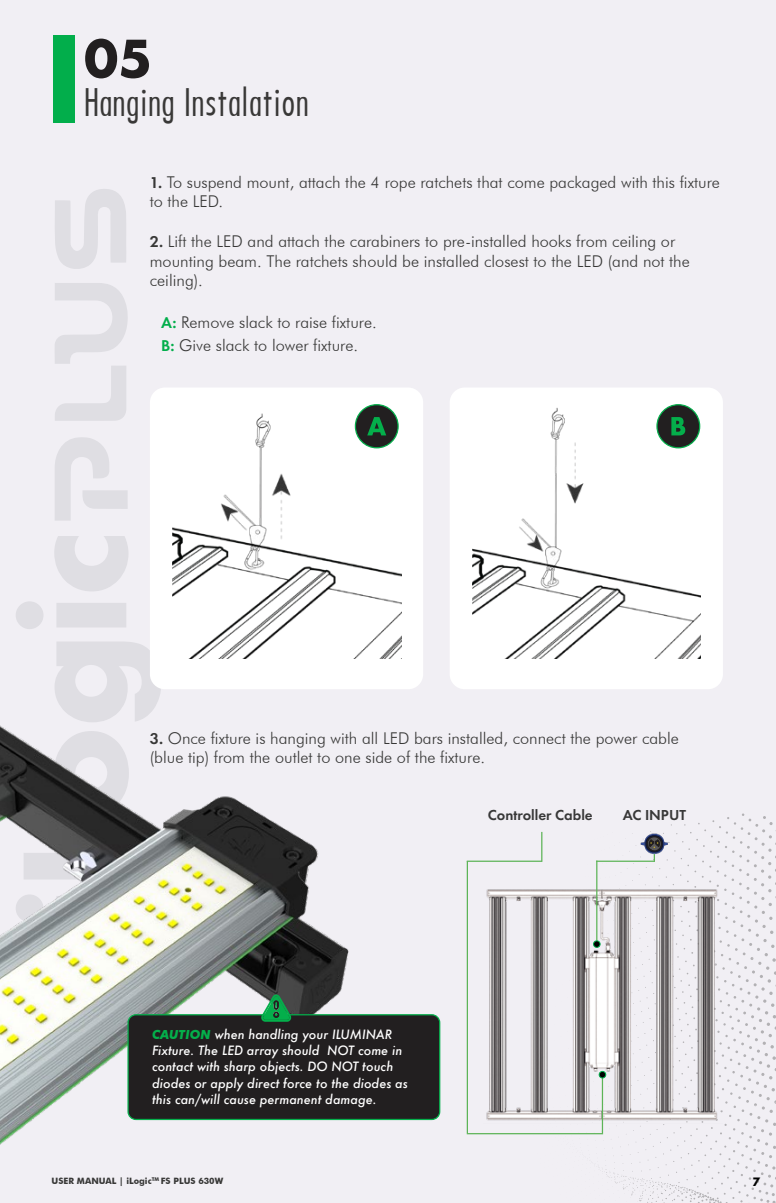
<style>
.page{position:relative;width:776px;height:1203px;background:#fff}
.page>*{position:absolute;margin:0;border:0;box-sizing:border-box;transform-origin:0 0}
.t1{font:700 50px "Futura";color:#221f20}
.t2{font:500 35px "Futura Cond";color:#393837}
.t3{font:300 16.25px/19.5px "Futura BT";color:#383837}
.t4{font:600 15px "Futura PT";color:#383838}
.t5{font:italic 500 12.5px/16.2px "Futura";color:#fff}
.t6{font:700 11.25px "Futura";color:#000}
.t7{font:700 8.75px "Futura BT";color:#383837}
.s1{font-family:"Futura PT";font-weight:600}
.s2{font-family:"Futura PT";font-weight:600;color:#02ae4b}
.s3{font-family:"Futura BT";font-weight:700;color:#04af4b}
</style>
<div class="page">
<div style="left:0;top:0;width:775px;height:1203px;background:#f1eff4"></div>
<svg style="left:597px;top:862px;width:178px;height:118px"></svg>
<svg style="left:722px;top:980px;width:53px;height:97px"></svg>
<svg style="left:560px;top:1077px;width:215px;height:126px"></svg>
<svg style="left:55px;top:437px;width:73px;height:84px"></svg>
<svg style="left:55px;top:189px;width:71px;height:80px"></svg>
<svg style="left:55px;top:283px;width:73px;height:138px"></svg>
<svg style="left:55px;top:642px;width:106px;height:60px"></svg>
<svg style="left:16px;top:601px;width:110px;height:28px"></svg>
<svg style="left:54px;top:536px;width:74px;height:55px"></svg>
<div style="left:150px;top:387px;width:273px;height:302px;background:#fff;border-radius:15px"></div>
<div style="left:449px;top:387px;width:273px;height:302px;background:#fff;border-radius:15px"></div>
<img style="left:0;top:702px;width:560px;height:443px">
<div style="left:53px;top:35px;width:22px;height:88px;background:#02ae4b"></div>
<img style="left:483px;top:884px;width:239px;height:239px">
<hr style="left:595px;top:860px;width:2px;height:80px;background:#5db457">
<hr style="left:466px;top:861px;width:1px;height:272px;background:#5db457">
<hr style="left:601px;top:1075px;width:1px;height:58px;background:#5db457">
<hr style="left:595px;top:860px;width:59px;height:2px;background:#5db457">
<hr style="left:466px;top:860px;width:75px;height:2px;background:#5db457">
<hr style="left:466px;top:1133px;width:136px;height:1px;background:#5db457">
<svg style="left:594px;top:942px;width:4px;height:4px"></svg>
<div style="left:592px;top:940px;width:8px;height:8px;border:1px solid #02ae4b;border-radius:50%"></div>
<div style="left:598px;top:1071px;width:7px;height:7px;background:#000101;border-radius:50%"></div>
<div style="left:598px;top:1071px;width:7px;height:7px;border:1px solid #02ae4b;border-radius:50%"></div>
<svg style="left:640px;top:831px;width:27px;height:31px"></svg>
<hr style="left:540px;top:832px;width:2px;height:30px;background:#5db457">
<div style="left:128px;top:1015px;width:311px;height:104px;background:#221f20;border-radius:8px"></div>
<div style="left:127px;top:1014px;width:313px;height:106px;border:1px solid #04af4b;border-radius:8px"></div>
<svg style="left:261px;top:994px;width:31px;height:28px"></svg>
<img style="left:173px;top:404px;width:228px;height:255px">
<img style="left:472px;top:404px;width:227px;height:255px">
<h1 class="t1" style="left:84px;top:22px;width:70px">05</h1>
<h2 class="t2" style="left:84px;top:80px;width:226px">Hanging Instalation</h2>
<p class="t3" style="left:150px;top:172px;width:571px"><span class="s1">1.</span> To suspend mount, attach the 4 rope ratchets that come packaged with this fixture to the LED.</p>
<p class="t3" style="left:150px;top:231px;width:541px"><span class="s1">2.</span> Lift the LED and attach the carabiners to pre-installed hooks from ceiling or mounting beam. The ratchets should be installed closest to the LED (and not the ceiling).</p>
<p class="t3" style="left:161px;top:311px;width:217px;line-height:22.5px"><span class="s2">A:</span> Remove slack to raise fixture.<br><span class="s2">B:</span> Give slack to lower fixture.</p>
<p class="t3" style="left:150px;top:728px;width:530px"><span class="s1">3.</span> Once fixture is hanging with all LED bars installed, connect the power cable (blue tip) from the outlet to one side of the fixture.</p>
<p class="t4" style="left:487px;top:805px;width:106px">Controller Cable</p>
<p class="t4" style="left:622px;top:805px;width:65px">AC INPUT</p>
<p class="t5" style="left:152px;top:1026px;width:257px"><span class="s3">CAUTION</span> when handling your ILUMINAR Fixture. The LED array should NOT come in contact with sharp objects. DO NOT touch diodes or apply direct force to the diodes as this can/will cause permanent damage.</p>
<p class="t7" style="left:52px;top:1175px;width:173px">USER MANUAL | iLogic<sup>TM</sup> FS PLUS 630W</p>
<p class="t6" style="left:752px;top:1174px;width:9px">7</p>
</div>
